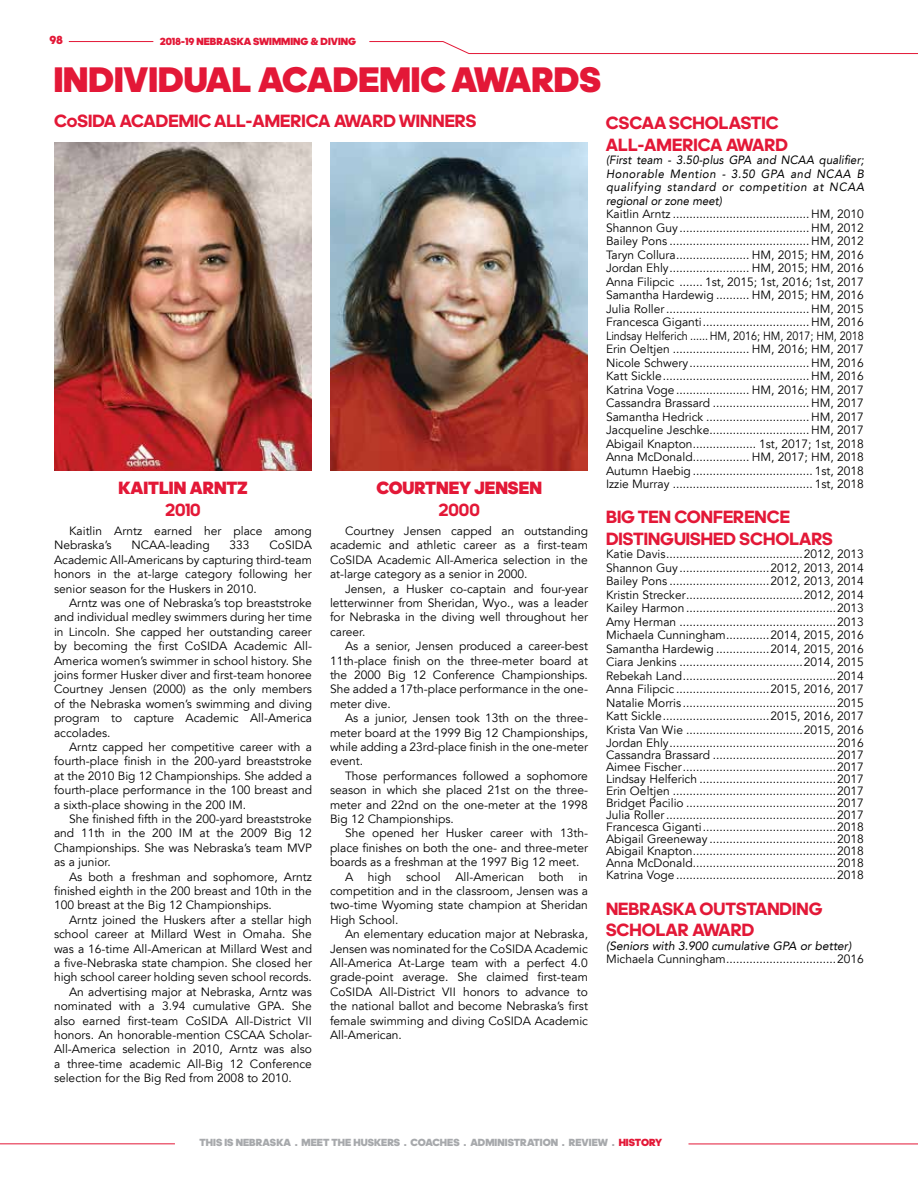
<style>
.page{position:relative;width:918px;height:1188px;background:#fff}
.page>*{position:absolute;margin:0;border:0;box-sizing:border-box;transform-origin:0 0}
.t1{font:900 36px "adineue PRO";color:#e31837}
.t2{font:700 18px/21.6px "adineue PRO";color:#e31837}
.t3{font:900 18px "adineue PRO";color:#e31837}
.t4{font:12px/14.4px "Avenir LT Std";color:#000;text-align:justify}
.t5{font:italic 12px/13.5px "Avenir LT Std";color:#000;text-align:justify;scale:.95 1}
.t6{font:italic 12px "Avenir LT Std";color:#000}
.t7{font:900 12px "adineue PRO";color:#e31837}
.t8{font:900 10.5px "adineue PRO";letter-spacing:.005em;color:#a7a9ac}
.t9{font:900 10.5px "adineue PRO";color:#e31837}
.s1{color:#e31837}
</style>
<div class="page">
<hr style="left:0;top:1144px;width:175px;height:1px;background:#e31837">
<hr style="left:688px;top:1144px;width:230px;height:1px;background:#e31837">
<hr style="left:469px;top:53px;width:449px;height:1px;background:#e31837">
<hr style="left:69px;top:41px;width:84px;height:1px;background:#e31837">
<hr style="left:369px;top:41px;width:74px;height:1px;background:#e31837">
<svg style="left:443px;top:41px;width:26px;height:13px"></svg>
<img style="left:54px;top:142px;width:258px;height:328px">
<img style="left:330px;top:142px;width:258px;height:328px">
<p class="t7" style="left:49px;top:33px;width:15px">98</p>
<p class="t9" style="left:160px;top:35px;width:198px">2018-19 NEBRASKA SWIMMING &amp; DIVING</p>
<h1 class="t1" style="left:54px;top:58px;width:549px">INDIVIDUAL ACADEMIC AWARDS</h1>
<h2 class="t2" style="left:54px;top:110px;width:424px">CoSIDA ACADEMIC ALL-AMERICA AWARD WINNERS</h2>
<h2 class="t3" style="left:119px;top:477px;width:130px">KAITLIN ARNTZ</h2>
<h2 class="t2" style="left:165px;top:499px;width:37px">2010</h2>
<p class="t4" style="left:54px;top:524px;width:259px;text-indent:15px">Kaitlin Arntz earned her place among<br>Nebraska’s</p>
<p class="t4" style="left:131px;top:538px;width:80px">NCAA-leading</p>
<p class="t4" style="left:230px;top:538px;width:22px">333</p>
<p class="t4" style="left:54px;top:538px;width:260px;text-indent:215px">CoSIDA Academic All-Americans by capturing third-team honors in the at-large category following her senior season for the Huskers in 2010.</p>
<p class="t4" style="left:54px;top:596px;width:260px;text-indent:15px">Arntz was one of Nebraska’s top breaststroke and individual medley swimmers during her time in Lincoln. She capped her outstanding career by becoming the first CoSIDA Academic All-America women’s swimmer in school history. She joins former Husker diver and first-team honoree Courtney Jensen (2000) as the only members of the Nebraska women’s swimming and diving program to capture Academic All-America accolades.</p>
<p class="t4" style="left:54px;top:740px;width:260px;text-indent:15px">Arntz capped her competitive career with a fourth-place finish in the 200-yard breaststroke at the 2010 Big 12 Championships. She added a fourth-place performance in the 100 breast and a sixth-place showing in the 200 IM.</p>
<p class="t4" style="left:54px;top:812px;width:259px;text-indent:15px">She finished fifth in the 200-yard breaststroke and 11th in the 200 IM at the 2009 Big 12<br>Championships. She was Nebraska’s team MVP as a junior.</p>
<p class="t4" style="left:54px;top:870px;width:260px;text-indent:15px">As both a freshman and sophomore, Arntz finished eighth in the 200 breast and 10th in the 100 breast at the Big 12 Championships.</p>
<p class="t4" style="left:69px;top:913px;width:244px">Arntz joined the Huskers after a stellar high</p>
<p class="t4" style="left:54px;top:927px;width:259px">school career at Millard West in Omaha. She</p>
<p class="t4" style="left:54px;top:942px;width:260px">was a 16-time All-American at Millard West and</p>
<p class="t4" style="left:54px;top:956px;width:260px">a five-Nebraska state champion. She closed her</p>
<p class="t4" style="left:54px;top:970px;width:259px">high school career holding seven school records.</p>
<p class="t4" style="left:69px;top:985px;width:244px">An advertising major at Nebraska, Arntz was</p>
<p class="t4" style="left:54px;top:999px;width:259px">nominated with a 3.94 cumulative GPA. She</p>
<p class="t4" style="left:54px;top:1014px;width:259px">also earned first-team CoSIDA All-District VII</p>
<p class="t4" style="left:54px;top:1028px;width:260px">honors. An honorable-mention CSCAA Scholar-</p>
<p class="t4" style="left:54px;top:1042px;width:259px">All-America selection in 2010, Arntz was also</p>
<p class="t4" style="left:54px;top:1057px;width:259px">a three-time academic All-Big 12 Conference</p>
<p class="t4" style="left:54px;top:1071px;width:239px">selection for the Big Red from 2008 to 2010.</p>
<h2 class="t3" style="left:376px;top:477px;width:167px">COURTNEY JENSEN</h2>
<h2 class="t2" style="left:439px;top:499px;width:43px">2000</h2>
<p class="t4" style="left:330px;top:524px;width:260px;text-indent:15px">Courtney Jensen capped an outstanding academic and athletic career as a first-team CoSIDA Academic All-America selection in the at-large category as a senior in 2000.</p>
<p class="t4" style="left:330px;top:582px;width:260px;text-indent:15px">Jensen, a Husker co-captain and four-year letterwinner from Sheridan, Wyo., was a leader for Nebraska in the diving well throughout her career.</p>
<p class="t4" style="left:330px;top:639px;width:260px;text-indent:15px">As a senior, Jensen produced a career-best 11th-place finish on the three-meter board at the 2000 Big 12 Conference Championships.<br>She added a 17th-place performance in the one&shy;meter dive.</p>
<p class="t4" style="left:330px;top:711px;width:260px;text-indent:15px">As a junior, Jensen took 13th on the three&shy;meter board at the 1999 Big 12 Championships, while adding a 23rd-place finish in the one-meter event.</p>
<p class="t4" style="left:330px;top:769px;width:260px;text-indent:15px">Those performances followed a sophomore season in which she placed 21st on the three&shy;meter and 22nd on the one-meter at the 1998<br>Big 12 Championships.</p>
<p class="t4" style="left:345px;top:826px;width:245px">She opened her Husker career with 13th-</p>
<p class="t4" style="left:330px;top:841px;width:260px">place finishes on both the one- and three-meter</p>
<p class="t4" style="left:330px;top:855px;width:251px">boards as a freshman at the 1997 Big 12 meet.</p>
<p class="t4" style="left:345px;top:870px;width:244px">A high school All-American both in</p>
<p class="t4" style="left:330px;top:884px;width:260px">competition and in the classroom, Jensen was a</p>
<p class="t4" style="left:330px;top:898px;width:259px">two-time Wyoming state champion at Sheridan</p>
<p class="t4" style="left:330px;top:913px;width:70px">High School.</p>
<p class="t4" style="left:345px;top:927px;width:245px">An elementary education major at Nebraska,</p>
<p class="t4" style="left:330px;top:942px;width:259px">Jensen was nominated for the CoSIDA Academic</p>
<p class="t4" style="left:330px;top:956px;width:259px">All-America At-Large team with a perfect 4.0</p>
<p class="t4" style="left:330px;top:970px;width:260px">grade-point average. She claimed first-team</p>
<p class="t4" style="left:330px;top:985px;width:260px">CoSIDA All-District VII honors to advance to</p>
<p class="t4" style="left:330px;top:999px;width:260px">the national ballot and become Nebraska’s first</p>
<p class="t4" style="left:330px;top:1014px;width:260px">female swimming and diving CoSIDA Academic</p>
<p class="t4" style="left:330px;top:1028px;width:73px">All-American.</p>
<h2 class="t2" style="left:606px;top:112px;width:183px">CSCAA SCHOLASTIC<br>ALL-AMERICA AWARD</h2>
<p class="t5" style="left:606px;top:154px;width:273px">(First team - 3.50-plus GPA and NCAA qualifier; Honorable Mention - 3.50 GPA and NCAA B qualifying standard or competition at NCAA regional or zone meet)</p>
<p class="t4" style="left:606px;top:208px;width:260px;line-height:13.5px">Kaitlin Arntz ......................................... HM, 2010<br>Shannon Guy ....................................... HM, 2012<br>Bailey Pons .......................................... HM, 2012<br>Taryn Collura...................... HM, 2015; HM, 2016<br>Jordan Ehly........................ HM, 2015; HM, 2016<br>Anna Filipcic ....... 1st, 2015; 1st, 2016; 1st, 2017<br>Samantha Hardewig .......... HM, 2015; HM, 2016<br>Julia Roller........................................... HM, 2015<br>Francesca Giganti................................ HM, 2016<br>Lindsay Helferich ...... HM, 2016; HM, 2017; HM, 2018<br>Erin Oeltjen ....................... HM, 2016; HM, 2017<br>Nicole Schwery.................................... HM, 2016<br>Katt Sickle............................................ HM, 2016<br>Katrina Voge...................... HM, 2016; HM, 2017<br>Cassandra Brassard ............................. HM, 2017<br>Samantha Hedrick ............................... HM, 2017<br>Jacqueline Jeschke.............................. HM, 2017<br>Abigail Knapton................... 1st, 2017; 1st, 2018<br>Anna McDonald................. HM, 2017; HM, 2018<br>Autumn Haebig .................................... 1st, 2018<br>Izzie Murray .......................................... 1st, 2018</p>
<h2 class="t2" style="left:606px;top:506px;width:228px">BIG TEN CONFERENCE<br>DISTINGUISHED SCHOLARS</h2>
<p class="t4" style="left:606px;top:548px;width:259px;line-height:13.5px">Katie Davis.........................................2012, 2013<br>Shannon Guy ...........................2012, 2013, 2014<br>Bailey Pons ..............................2012, 2013, 2014<br>Kristin Strecker...................................2012, 2014<br>Kailey Harmon.............................................2013<br>Amy Herman ...............................................2013<br>Michaela Cunningham.............2014, 2015, 2016<br>Samantha Hardewig ................2014, 2015, 2016<br>Ciara Jenkins .....................................2014, 2015<br>Rebekah Land..............................................2014<br>Anna Filipcic ............................2015, 2016, 2017<br>Natalie Morris ..............................................2015<br>Katt Sickle................................2015, 2016, 2017<br>Krista Van Wie ...................................2015, 2016<br>Jordan Ehly..................................................2016</p>
<p class="t4" style="left:606px;top:750px;width:259px;line-height:12px">Cassandra Brassard .....................................2017<br>Aimee Fischer..............................................2017<br>Lindsay Helferich .........................................2017<br>Erin Oeltjen .................................................2017<br>Bridget Pacilio .............................................2017<br>Julia Roller...................................................2017<br>Francesca Giganti........................................2018<br>Abigail Greeneway ......................................2018<br>Abigail Knapton...........................................2018<br>Anna McDonald...........................................2018<br>Katrina Voge................................................2018</p>
<h2 class="t2" style="left:606px;top:897px;width:218px">NEBRASKA OUTSTANDING<br>SCHOLAR AWARD</h2>
<p class="t6" style="left:606px;top:939px;width:247px">(Seniors with 3.900 cumulative GPA or better)</p>
<p class="t4" style="left:606px;top:952px;width:259px">Michaela Cunningham.................................2016</p>
<p class="t8" style="left:199px;top:1136px;width:464px">THIS IS NEBRASKA . MEET THE HUSKERS . COACHES . ADMINISTRATION . REVIEW . <span class="s1">HISTORY</span></p>
</div>
